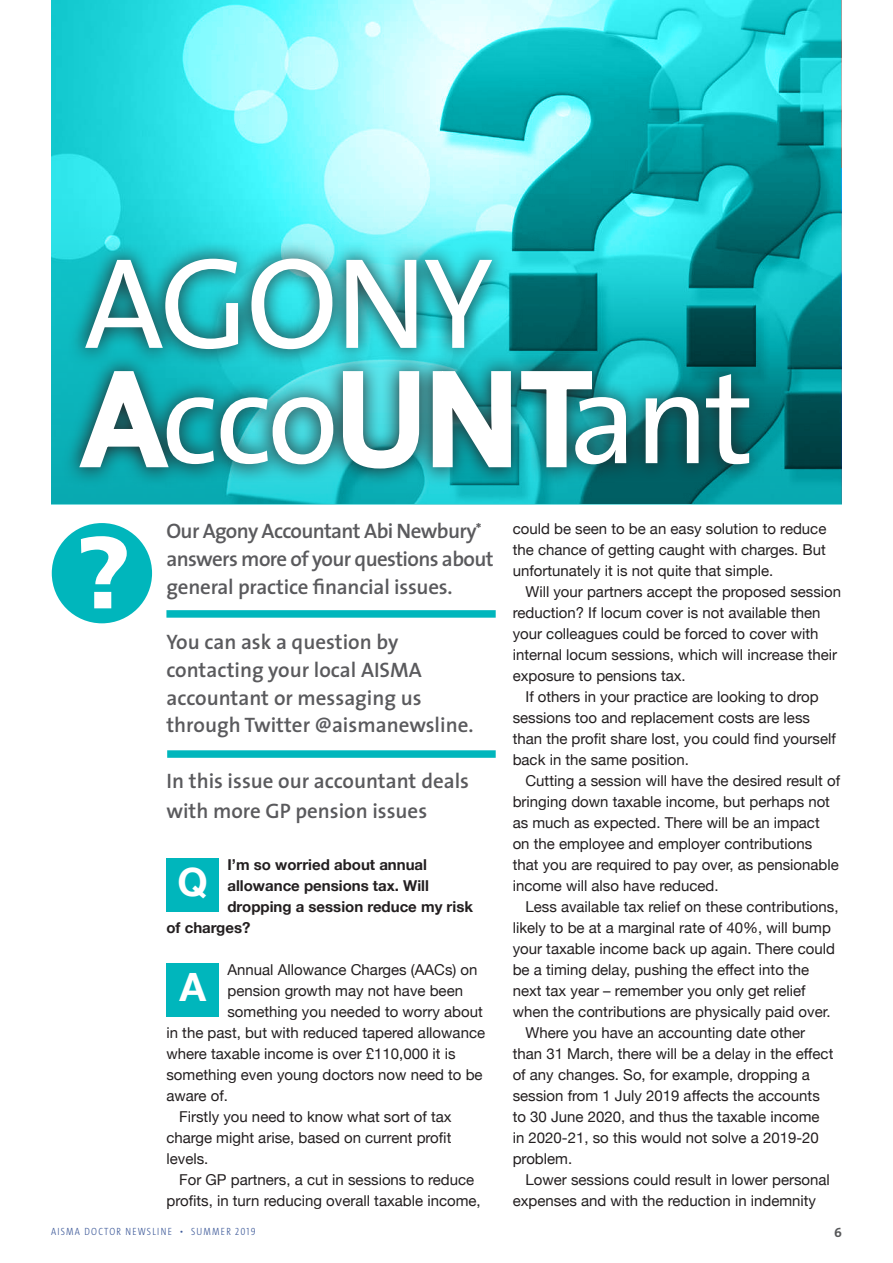
<style>
.page{position:relative;width:893px;height:1263px;background:#fff}
.page>*{position:absolute;margin:0;border:0;box-sizing:border-box;transform-origin:0 0}
.t1{font:130.35px/115.4px "The Sans";letter-spacing:-.02em;color:#fff}
.t2{font:700 39px "Helvetica Neue";color:#fff}
.t3{font:600 21px/27.8px "The Sans";color:#5a5a5d}
.t4{font:600 21px/27.8px "The Sans";letter-spacing:-.03em;color:#5a5a5d}
.t5{font:15px/21px "Helvetica Neue";color:#231f20;text-align:justify}
.t6{font:700 15px "Helvetica Neue";color:#231f20}
.t7{font:13.5px "The Sans Bold Caps";color:#57585a}
.t8{font:300 10.5px "The Sans Cd LF3";letter-spacing:.12em;color:#3e5a99}
</style>
<div class="page">
<img style="left:52px;top:0;width:789px;height:168px">
<div style="left:166px;top:858px;width:53px;height:54px;background:#00b6bc"></div>
<div style="left:166px;top:963px;width:53px;height:54px;background:#00b6bc"></div>
<div style="left:166px;top:610px;width:330px;height:8px;background:#00b6bc"></div>
<div style="left:167px;top:750px;width:329px;height:8px;background:#00b6bc"></div>
<svg style="left:51px;top:168px;width:791px;height:336px;background:#2fb9bf"></svg>
<svg style="left:63px;top:240px;width:704px;height:247px;background:#1d9ca1"></svg>
<svg style="left:74px;top:367px;width:99px;height:107px"></svg>
<svg style="left:339px;top:367px;width:84px;height:106px"></svg>
<svg style="left:429px;top:351px;width:167px;height:133px"></svg>
<div style="left:52px;top:523px;width:100px;height:100px;background:#00b6bc;border-radius:50%"></div>
<svg style="left:81px;top:536px;width:46px;height:72px"></svg>
<h1 class="t1" style="left:84px;top:242px;width:672px">AGONY<br>AccoUNTant</h1>
<h3 class="t4" style="left:166px;top:516px;width:329px">Our Agony Accountant Abi Newbury<sup>* </sup>answers more of your questions about general practice financial issues.</h3>
<h3 class="t3" style="left:166px;top:627px;width:309px">You can ask a question by contacting your local AISMA accountant or messaging us through Twitter @aismanewsline.</h3>
<h3 class="t3" style="left:166px;top:765px;width:304px;line-height:30px">In this issue our accountant deals with more GP pension issues</h3>
<p class="t6" style="left:227px;top:853px;width:201px">I’m so worried about annual</p>
<p class="t6" style="left:227px;top:874px;width:203px">allowance pensions tax. Will</p>
<p class="t6" style="left:227px;top:895px;width:247px">dropping a session reduce my risk</p>
<p class="t6" style="left:166px;top:916px;width:86px">of charges?</p>
<p class="t5" style="left:227px;top:960px;width:252px">Annual Allowance Charges (AACs) on</p>
<p class="t5" style="left:227px;top:981px;width:237px">pension growth may not have been</p>
<p class="t5" style="left:227px;top:1002px;width:257px">something you needed to worry about</p>
<p class="t5" style="left:166px;top:1023px;width:320px">in the past, but with reduced tapered allowance</p>
<p class="t5" style="left:166px;top:1044px;width:291px">where taxable income is over £110,000 it is</p>
<p class="t5" style="left:166px;top:1065px;width:318px">something even young doctors now need to be</p>
<p class="t5" style="left:166px;top:1086px;width:63px">aware of.</p>
<p class="t5" style="left:179px;top:1107px;width:274px">Firstly you need to know what sort of tax</p>
<p class="t5" style="left:166px;top:1128px;width:286px">charge might arise, based on current profit</p>
<p class="t5" style="left:166px;top:1149px;width:43px">levels.</p>
<p class="t5" style="left:179px;top:1170px;width:297px">For GP partners, a cut in sessions to reduce</p>
<p class="t5" style="left:166px;top:1191px;width:316px">profits, in turn reducing overall taxable income,</p>
<h2 class="t2" style="left:178px;top:851px;width:32px">Q</h2>
<h2 class="t2" style="left:179px;top:957px;width:28px">A</h2>
<p class="t5" style="left:513px;top:519px;width:315px">could be seen to be an easy solution to reduce the chance of getting caught with charges. But unfortunately it is not quite that simple.</p>
<p class="t5" style="left:525px;top:582px;width:317px">Will your partners accept the proposed session</p>
<p class="t5" style="left:513px;top:603px;width:309px">reduction? If locum cover is not available then</p>
<p class="t5" style="left:513px;top:624px;width:307px">your colleagues could be forced to cover with</p>
<p class="t5" style="left:513px;top:645px;width:326px">internal locum sessions, which will increase their</p>
<p class="t5" style="left:513px;top:666px;width:175px">exposure to pensions tax.</p>
<p class="t5" style="left:525px;top:687px;width:295px">If others in your practice are looking to drop</p>
<p class="t5" style="left:513px;top:708px;width:299px">sessions too and replacement costs are less</p>
<p class="t5" style="left:513px;top:729px;width:325px">than the profit share lost, you could find yourself</p>
<p class="t5" style="left:513px;top:750px;width:178px">back in the same position.</p>
<p class="t5" style="left:525px;top:771px;width:316px">Cutting a session will have the desired result of</p>
<p class="t5" style="left:513px;top:792px;width:319px">bringing down taxable income, but perhaps not</p>
<p class="t5" style="left:513px;top:813px;width:309px">as much as expected. There will be an impact</p>
<p class="t5" style="left:513px;top:834px;width:301px">on the employee and employer contributions</p>
<p class="t5" style="left:513px;top:855px;width:328px">that you are required to pay over, as pensionable</p>
<p class="t5" style="left:513px;top:876px;width:207px">income will also have reduced.</p>
<p class="t5" style="left:525px;top:897px;width:315px">Less available tax relief on these contributions,</p>
<p class="t5" style="left:513px;top:918px;width:320px">likely to be at a marginal rate of 40%, will bump</p>
<p class="t5" style="left:513px;top:939px;width:324px">your taxable income back up again. There could</p>
<p class="t5" style="left:513px;top:960px;width:298px">be a timing delay, pushing the effect into the</p>
<p class="t5" style="left:513px;top:981px;width:294px">next tax year – remember you only get relief</p>
<p class="t5" style="left:513px;top:1002px;width:319px">when the contributions are physically paid over.</p>
<p class="t5" style="left:525px;top:1023px;width:281px">Where you have an accounting date other</p>
<p class="t5" style="left:513px;top:1044px;width:322px">than 31 March, there will be a delay in the effect</p>
<p class="t5" style="left:513px;top:1065px;width:299px">of any changes. So, for example, dropping a</p>
<p class="t5" style="left:513px;top:1086px;width:309px">session from 1 July 2019 affects the accounts</p>
<p class="t5" style="left:513px;top:1107px;width:308px">to 30 June 2020, and thus the taxable income</p>
<p class="t5" style="left:513px;top:1128px;width:308px">in 2020-21, so this would not solve a 2019-20</p>
<p class="t5" style="left:513px;top:1149px;width:61px">problem.</p>
<p class="t5" style="left:525px;top:1170px;width:306px">Lower sessions could result in lower personal</p>
<p class="t5" style="left:513px;top:1191px;width:305px">expenses and with the reduction in indemnity</p>
<p class="t8" style="left:51px;top:1224px;width:206px">AISMA DOCTOR NEWSLINE • SUMMER 2019</p>
<p class="t7" style="left:834px;top:1221px;width:9px">6</p>
</div>
